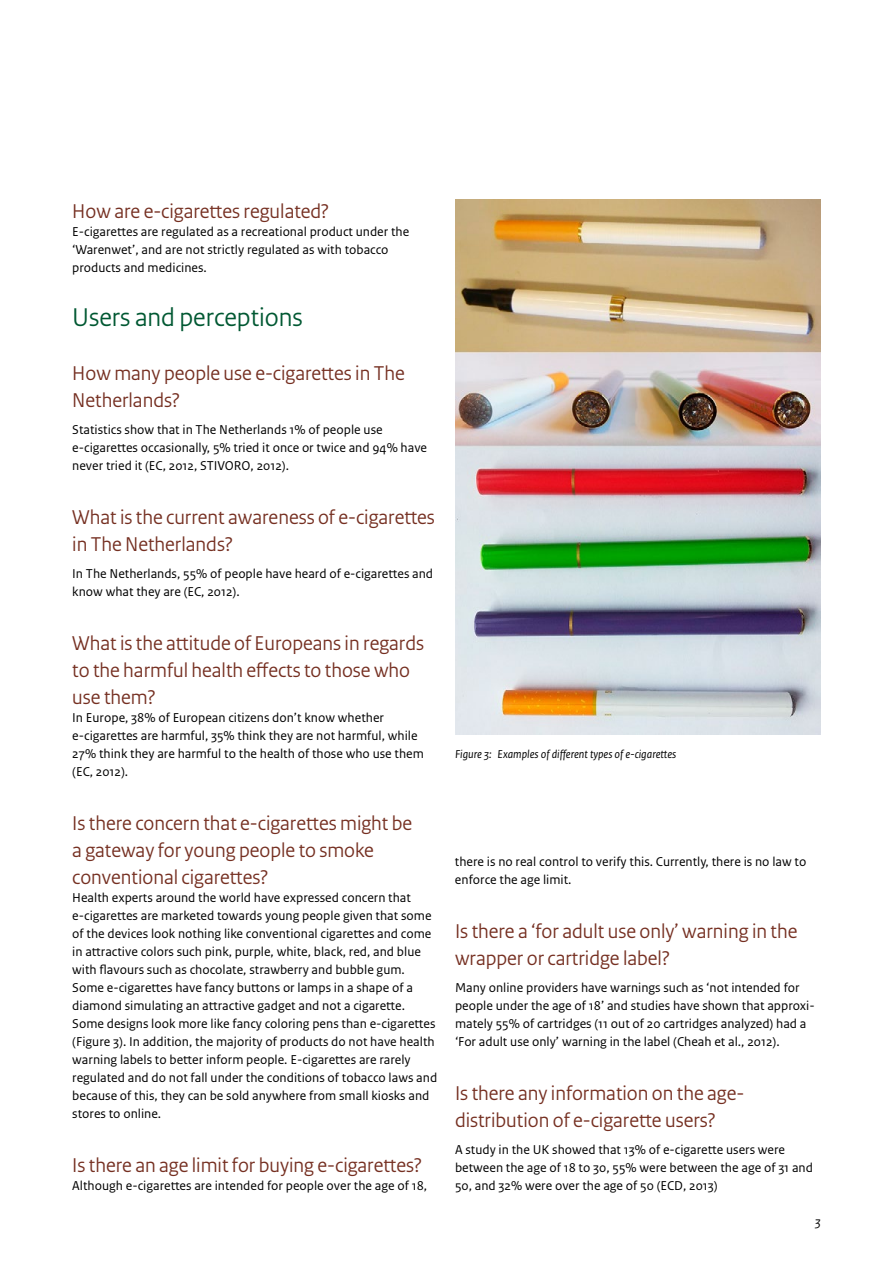
<style>
.page{position:relative;width:893px;height:1263px;background:#fff}
.page>*{position:absolute;margin:0;border:0;box-sizing:border-box;transform-origin:0 0}
._04_RIVM_Kop{font:27px "Rijksoverheid Sans Heading";color:#005832}
._05_RIVM_Paragraafko{font:21px/27px "Rijksoverheid Sans Heading";color:#752f21}
._10_RIVM_Broodtekst{font:13.5px/18px "Rijksoverheid Sans Text";color:#000}
._05_RIVM_Paragraafko-2{font:13.5px/18px "Rijksoverheid Sans Text";color:#000}
.t1{font:italic 13.5px "Rijksoverheid Sans Text";color:#000}
.t2{font:italic 12px "Rijksoverheid Sans Text";color:#000}
</style>
<div class="page">
<img style="left:455px;top:200px;width:366px;height:534px">
<p class="_05_RIVM_Paragraafko" style="left:72px;top:198px;width:258px">How are e-cigarettes regulated?</p>
<p class="_10_RIVM_Broodtekst" style="left:72px;top:223px;width:338px">E-cigarettes are regulated as a recreational product under the ‘Warenwet’, and are not strictly regulated as with tobacco products and medicines.</p>
<p class="_04_RIVM_Kop" style="left:72px;top:301px;width:232px">Users and perceptions</p>
<p class="_05_RIVM_Paragraafko" style="left:72px;top:360px;width:334px">How many people use e-cigarettes in The<br>Netherlands?</p>
<p class="_05_RIVM_Paragraafko-2" style="left:72px;top:421px;width:356px">Statistics show that in The Netherlands 1% of people use e-cigarettes occasionally, 5% tried it once or twice and 94% have never tried it (EC, 2012, STIVORO, 2012).</p>
<p class="_05_RIVM_Paragraafko" style="left:72px;top:504px;width:364px">What is the current awareness of e-cigarettes in The Netherlands?</p>
<p class="_10_RIVM_Broodtekst" style="left:72px;top:565px;width:362px">In The Netherlands, 55% of people have heard of e-cigarettes and know what they are (EC, 2012).</p>
<p class="_05_RIVM_Paragraafko" style="left:72px;top:630px;width:353px">What is the attitude of Europeans in regards to the harmful health effects to those who use them?</p>
<p class="_10_RIVM_Broodtekst" style="left:72px;top:709px;width:353px">In Europe, 38% of European citizens don’t know whether e-cigarettes are harmful, 35% think they are not harmful, while 27% think they are harmful to the health of those who use them (EC, 2012).</p>
<p class="_05_RIVM_Paragraafko" style="left:72px;top:810px;width:341px">Is there concern that e-cigarettes might be a gateway for young people to smoke conventional cigarettes?</p>
<p class="_10_RIVM_Broodtekst" style="left:72px;top:889px;width:366px">Health experts around the world have expressed concern that e-cigarettes are marketed towards young people given that some of the devices look nothing like conventional cigarettes and come in attractive colors such pink, purple, white, black, red, and blue with flavours such as chocolate, strawberry and bubble gum.<br>Some e-cigarettes have fancy buttons or lamps in a shape of a diamond simulating an attractive gadget and not a cigarette.<br>Some designs look more like fancy coloring pens than e-cigarettes (Figure 3). In addition, the majority of products do not have health warning labels to better inform people. E-cigarettes are rarely regulated and do not fall under the conditions of tobacco laws and because of this, they can be sold anywhere from small kiosks and stores to online.</p>
<p class="_05_RIVM_Paragraafko" style="left:72px;top:1152px;width:351px">Is there an age limit for buying e-cigarettes?</p>
<p class="_10_RIVM_Broodtekst" style="left:72px;top:1177px;width:356px">Although e-cigarettes are intended for people over the age of 18,</p>
<p class="t2" style="left:455px;top:747px;width:223px">Figure 3: Examples of different types of e-cigarettes</p>
<p class="_10_RIVM_Broodtekst" style="left:455px;top:853px;width:353px">there is no real control to verify this. Currently, there is no law to enforce the age limit.</p>
<p class="_05_RIVM_Paragraafko" style="left:455px;top:918px;width:344px">Is there a ‘for adult use only’ warning in the wrapper or cartridge label?</p>
<p class="_10_RIVM_Broodtekst" style="left:455px;top:979px;width:361px">Many online providers have warnings such as ‘not intended for people under the age of 18’ and studies have shown that approxi&shy;mately 55% of cartridges (11 out of 20 cartridges analyzed) had a ‘For adult use only’ warning in the label (Cheah et al., 2012).</p>
<p class="_05_RIVM_Paragraafko" style="left:455px;top:1080px;width:291px">Is there any information on the age&shy;distribution of e-cigarette users?</p>
<p class="_10_RIVM_Broodtekst" style="left:455px;top:1141px;width:359px">A study in the UK showed that 13% of e-cigarette users were between the age of 18 to 30, 55% were between the age of 31 and<br>50, and 32% were over the age of 50 (ECD, 2013)</p>
<p class="t1" style="left:815px;top:1214px;width:7px">3</p>
</div>
